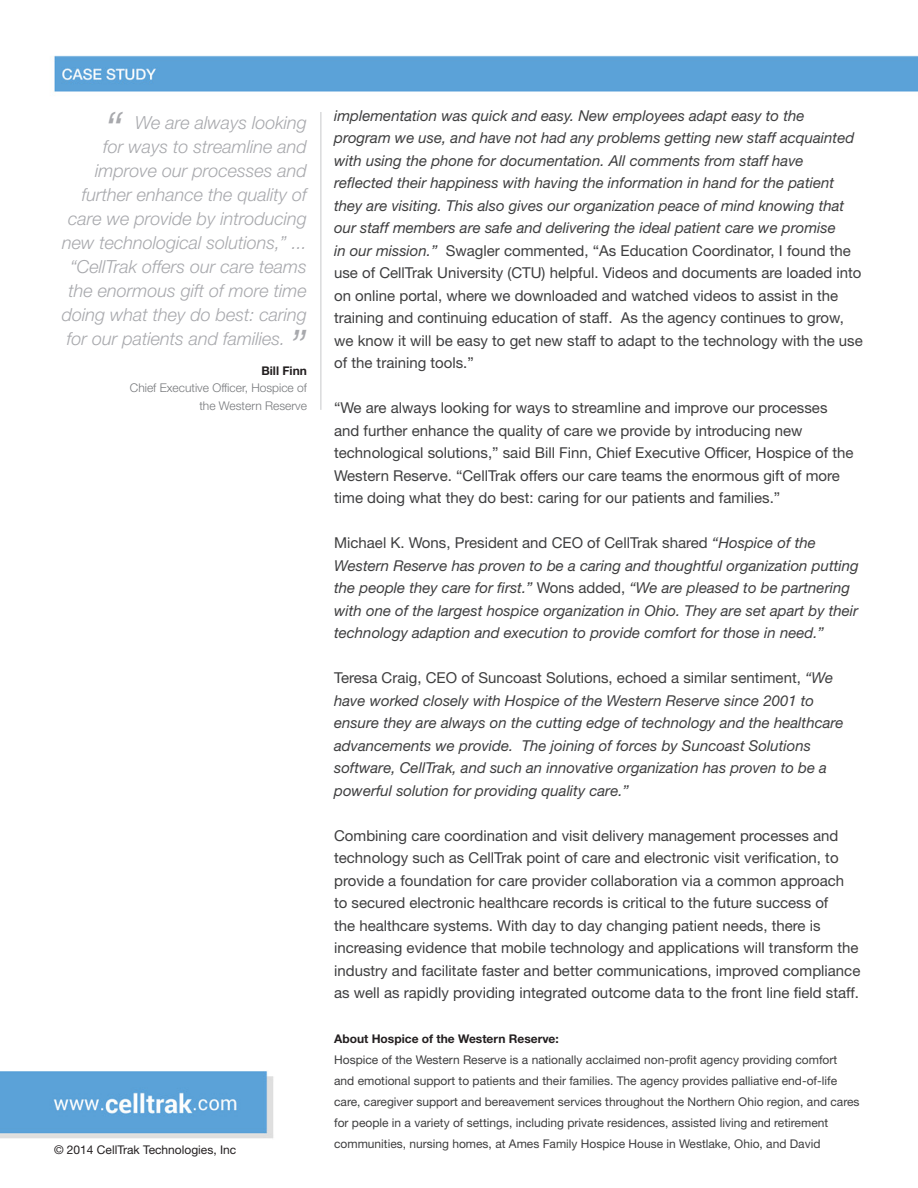
<style>
.page{position:relative;width:918px;height:1188px;background:#fff}
.page>*{position:absolute;margin:0;border:0;box-sizing:border-box;transform-origin:0 0}
.t1{font:italic 300 48px "Helvetica Neue LT Std";color:#a8a9ad}
.t2{font:italic 300 45px "Helvetica Neue LT Std";color:#a8a9ad}
.t3{font:italic 300 18px "Helvetica Neue LT Std";color:#a8a9ad}
.t4{font:italic 15px/22.5px "Helvetica Neue LT Std";color:#3e3e3f}
.t5{font:15px/22.5px "Helvetica Neue LT Std";color:#3e3e3f}
.t6{font:12px/21px "Helvetica Neue LT Std";color:#3e3e3f}
.t7{font:300 12px "Helvetica Neue LT Std";color:#76787b}
.t8{font:700 12px "Helvetica Neue LT Std";color:#231f20}
.t9{font:12px "Helvetica Neue LT Std";color:#231f20}
.s1{font-style:normal}
</style>
<div class="page">
<img style="left:0;top:55px;width:918px;height:1084px">
<hr style="left:321px;top:112px;width:1px;height:298px;background:#c7c8ca">
<p class="t1" style="left:104px;top:100px;width:19px">“</p>
<p class="t3" style="left:135px;top:112px;width:173px">We are always looking</p>
<p class="t3" style="left:103px;top:136px;width:205px">for ways to streamline and</p>
<p class="t3" style="left:95px;top:160px;width:213px">improve our processes and</p>
<p class="t3" style="left:82px;top:184px;width:227px">further enhance the quality of</p>
<p class="t3" style="left:68px;top:208px;width:240px">care we provide by introducing</p>
<p class="t3" style="left:62px;top:232px;width:246px">new technological solutions,” ...</p>
<p class="t3" style="left:70px;top:256px;width:238px">“CellTrak offers our care teams</p>
<p class="t3" style="left:69px;top:280px;width:240px">the enormous gift of more time</p>
<p class="t3" style="left:62px;top:304px;width:247px">doing what they do best: caring</p>
<p class="t3" style="left:67px;top:328px;width:220px">for our patients and families.</p>
<p class="t2" style="left:290px;top:319px;width:18px">”</p>
<p class="t8" style="left:261px;top:363px;width:47px">Bill Finn</p>
<p class="t7" style="left:130px;top:381px;width:178px">Chief Executive Officer, Hospice of</p>
<p class="t7" style="left:199px;top:399px;width:109px">the Western Reserve</p>
<p class="t9" style="left:54px;top:1143px;width:184px">© 2014 CellTrak Technologies, Inc</p>
<p class="t4" style="left:334px;top:104px;width:530px">implementation was quick and easy. New employees adapt easy to the program we use, and have not had any problems getting new staff acquainted with using the phone for documentation. All comments from staff have reflected their happiness with having the information in hand for the patient they are visiting. This also gives our organization peace of mind knowing that our staff members are safe and delivering the ideal patient care we promise<br>in our mission.” <span class="s1">Swagler commented, “As Education Coordinator, I found the use of CellTrak University (CTU) helpful. Videos and documents are loaded into on online portal, where we downloaded and watched videos to assist in the training and continuing education of staff. As the agency continues to grow, we know it will be easy to get new staff to adapt to the technology with the use of the training tools.”</span></p>
<p class="t5" style="left:334px;top:396px;width:521px">“We are always looking for ways to streamline and improve our processes and further enhance the quality of care we provide by introducing new technological solutions,” said Bill Finn, Chief Executive Officer, Hospice of the Western Reserve. “CellTrak offers our care teams the enormous gift of more time doing what they do best: caring for our patients and families.”</p>
<p class="t4" style="left:334px;top:531px;width:526px"><span class="s1">Michael K. Wons, President and CEO of CellTrak shared</span> “Hospice of the Western Reserve has proven to be a caring and thoughtful organization putting the people they care for first.” <span class="s1">Wons added,</span> “We are pleased to be partnering with one of the largest hospice organization in Ohio. They are set apart by their technology adaption and execution to provide comfort for those in need.”</p>
<p class="t4" style="left:334px;top:666px;width:511px"><span class="s1">Teresa Craig, CEO of Suncoast Solutions, echoed a similar sentiment,</span> “We have worked closely with Hospice of the Western Reserve since 2001 to ensure they are always on the cutting edge of technology and the healthcare advancements we provide. The joining of forces by Suncoast Solutions software, CellTrak, and such an innovative organization has proven to be a powerful solution for providing quality care.”</p>
<p class="t5" style="left:334px;top:824px;width:528px">Combining care coordination and visit delivery management processes and technology such as CellTrak point of care and electronic visit verification, to provide a foundation for care provider collaboration via a common approach to secured electronic healthcare records is critical to the future success of<br>the healthcare systems. With day to day changing patient needs, there is increasing evidence that mobile technology and applications will transform the industry and facilitate faster and better communications, improved compliance as well as rapidly providing integrated outcome data to the front line field staff.</p>
<p class="t8" style="left:334px;top:1031px;width:226px">About Hospice of the Western Reserve:</p>
<p class="t6" style="left:334px;top:1049px;width:527px">Hospice of the Western Reserve is a nationally acclaimed non-profit agency providing comfort and emotional support to patients and their families. The agency provides palliative end-of-life care, caregiver support and bereavement services throughout the Northern Ohio region, and cares for people in a variety of settings, including private residences, assisted living and retirement communities, nursing homes, at Ames Family Hospice House in Westlake, Ohio, and David</p>
</div>
